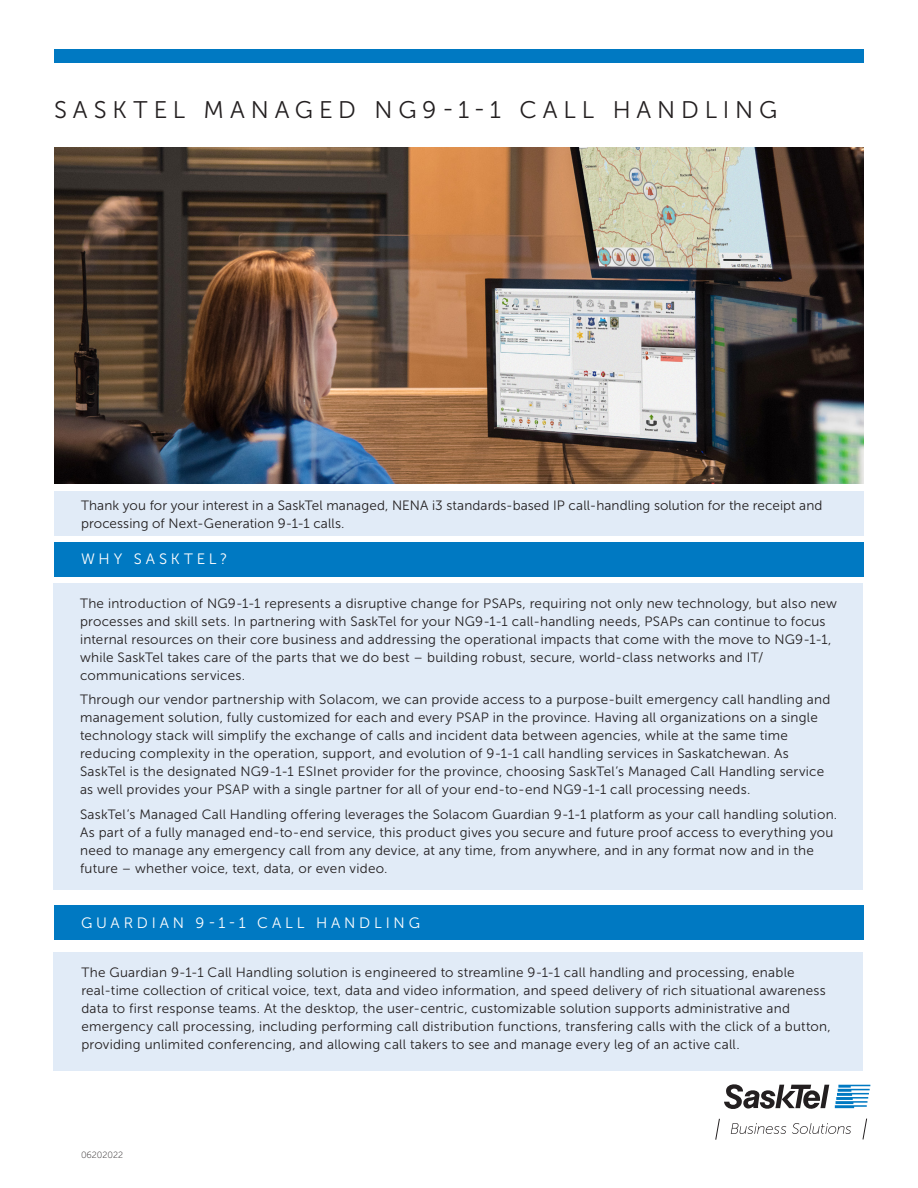
<style>
.page{position:relative;width:918px;height:1188px;background:#fff}
.page>*{position:absolute;margin:0;border:0;box-sizing:border-box;transform-origin:0 0}
.t1{font:24px "Museo Sans 300";letter-spacing:.245em;color:#231f20}
.t2{font:15px "Museo Sans 300";letter-spacing:.255em;color:#fff}
.bullets{font:13.5px/18px "Museo Sans 300";letter-spacing:.015em;color:#231f20}
.t3{font:9px "Museo Sans 100";color:#231f20}
</style>
<div class="page">
<svg style="left:716px;top:1084px;width:154px;height:56px"></svg>
<div style="left:54px;top:50px;width:810px;height:13px;background:#0079c2"></div>
<div style="left:54px;top:542px;width:810px;height:34px;background:#0079c2"></div>
<div style="left:54px;top:906px;width:810px;height:34px;background:#0079c2"></div>
<div style="left:53px;top:584px;width:810px;height:306px;background:#e1ebf7"></div>
<div style="left:53px;top:953px;width:810px;height:118px;background:#e1ebf7"></div>
<div style="left:54px;top:491px;width:810px;height:45px;background:#e1ebf7"></div>
<img style="left:55px;top:148px;width:808px;height:336px">
<p class="t1" style="left:54px;top:97px;width:725px">SASKTEL MANAGED NG9-1-1 CALL HANDLING</p>
<p class="bullets" style="left:81px;top:496px;width:743px">Thank you for your interest in a SaskTel managed, NENA i3 standards-based IP call-handling solution for the receipt and processing of Next-Generation 9-1-1 calls.</p>
<p class="t2" style="left:81px;top:551px;width:148px">WHY SASKTEL?</p>
<p class="bullets" style="left:80px;top:594px;width:759px">The introduction of NG9-1-1 represents a disruptive change for PSAPs, requiring not only new technology, but also new processes and skill sets. In partnering with SaskTel for your NG9-1-1 call-handling needs, PSAPs can continue to focus internal resources on their core business and addressing the operational impacts that come with the move to NG9-1-1, while SaskTel takes care of the parts that we do best – building robust, secure, world-class networks and IT/ communications services.</p>
<p class="bullets" style="left:80px;top:691px;width:752px">Through our vendor partnership with Solacom, we can provide access to a purpose-built emergency call handling and management solution, fully customized for each and every PSAP in the province. Having all organizations on a single technology stack will simplify the exchange of calls and incident data between agencies, while at the same time reducing complexity in the operation, support, and evolution of 9-1-1 call handling services in Saskatchewan. As SaskTel is the designated NG9-1-1 ESInet provider for the province, choosing SaskTel’s Managed Call Handling service as well provides your PSAP with a single partner for all of your end-to-end NG9-1-1 call processing needs.</p>
<p class="bullets" style="left:80px;top:806px;width:759px">SaskTel’s Managed Call Handling offering leverages the Solacom Guardian 9-1-1 platform as your call handling solution.<br>As part of a fully managed end-to-end service, this product gives you secure and future proof access to everything you need to manage any emergency call from any device, at any time, from anywhere, and in any format now and in the future – whether voice, text, data, or even video.</p>
<p class="t2" style="left:81px;top:915px;width:341px">GUARDIAN 9-1-1 CALL HANDLING</p>
<p class="bullets" style="left:81px;top:963px;width:751px">The Guardian 9-1-1 Call Handling solution is engineered to streamline 9-1-1 call handling and processing, enable real-time collection of critical voice, text, data and video information, and speed delivery of rich situational awareness data to first response teams. At the desktop, the user-centric, customizable solution supports administrative and emergency call processing, including performing call distribution functions, transfering calls with the click of a button, providing unlimited conferencing, and allowing call takers to see and manage every leg of an active call.</p>
<p class="t3" style="left:81px;top:1150px;width:44px">06202022</p>
</div>
